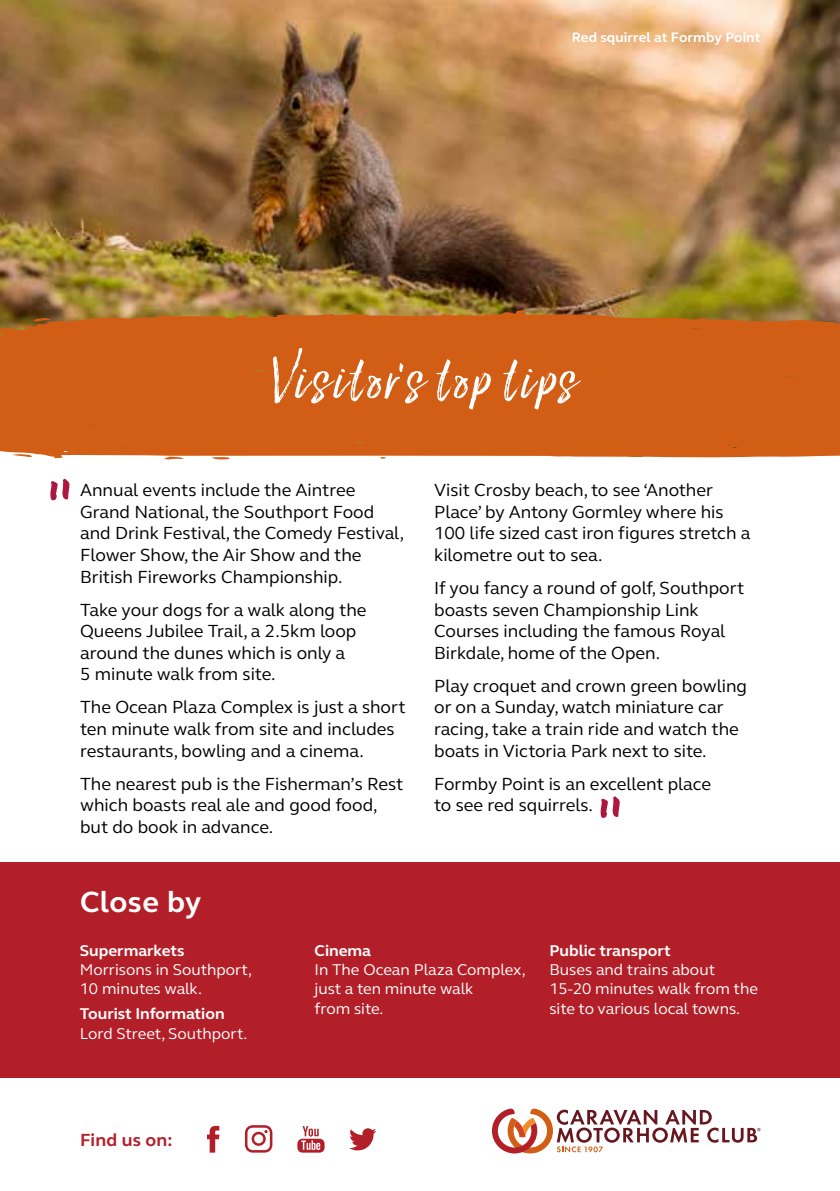
<style>
.page{position:relative;width:840px;height:1191px;background:#fff}
.page>*{position:absolute;margin:0;border:0;box-sizing:border-box;transform-origin:0 0}
.t1{font:160px "Lucky Fellas Win";color:#ad163f}
.t2{font:68px "Lucky Fellas Win";letter-spacing:.045em;color:#fff}
.t3{font:700 30px "FS Elliot";letter-spacing:.01em;color:#fff}
.t4{font:18px/21.6px "FS Elliot";color:#000}
.t5{font:700 18px "FS Elliot";letter-spacing:.01em;color:#b31f29}
.t6{font:16px/19.2px "FS Elliot";color:#fff}
.t7{font:700 16px "FS Elliot";color:#fff}
.t8{font:700 14px "FS Elliot";color:#fff}
</style>
<div class="page">
<img style="left:0;top:0;width:839px;height:310px">
<div style="left:0;top:862px;width:839px;height:215px;background:#b31f29"></div>
<svg style="left:492px;top:1108px;width:268px;height:45px"></svg>
<svg style="left:349px;top:1128px;width:27px;height:22px"></svg>
<svg style="left:207px;top:1125px;width:12px;height:27px"></svg>
<svg style="left:245px;top:1125px;width:27px;height:27px"></svg>
<svg style="left:297px;top:1126px;width:27px;height:26px"></svg>
<svg style="left:212px;top:458px;width:18px;height:2px"></svg>
<svg style="left:164px;top:458px;width:19px;height:2px"></svg>
<svg style="left:0;top:310px;width:839px;height:148px;background:#cf6119"></svg>
<svg style="left:15px;top:318px;width:36px;height:8px"></svg>
<p class="t8" style="left:571px;top:28px;width:190px">Red squirrel at Formby Point</p>
<h2 class="t2" style="left:265px;top:336px;width:310px">Visitor’s top tips</h2>
<h1 class="t1" style="left:45px;top:431px;width:33px">“</h1>
<p class="t4" style="left:80px;top:479px;width:325px">Annual events include the Aintree Grand National, the Southport Food and Drink Festival, the Comedy Festival, Flower Show, the Air Show and the British Fireworks Championship.</p>
<p class="t4" style="left:80px;top:598px;width:288px">Take your dogs for a walk along the<br>Queens Jubilee Trail, a 2.5km loop around the dunes which is only a<br>5 minute walk from site.</p>
<p class="t4" style="left:80px;top:696px;width:327px">The Ocean Plaza Complex is just a short ten minute walk from site and includes restaurants, bowling and a cinema.</p>
<p class="t4" style="left:80px;top:772px;width:324px">The nearest pub is the Fisherman’s Rest which boasts real ale and good food, but do book in advance.</p>
<p class="t4" style="left:434px;top:479px;width:318px">Visit Crosby beach, to see ‘Another Place’ by Antony Gormley where his 100 life sized cast iron figures stretch a kilometre out to sea.</p>
<p class="t4" style="left:434px;top:576px;width:311px">If you fancy a round of golf, Southport boasts seven Championship Link Courses including the famous Royal Birkdale, home of the Open.</p>
<p class="t4" style="left:434px;top:674px;width:314px">Play croquet and crown green bowling or on a Sunday, watch miniature car racing, take a train ride and watch the boats in Victoria Park next to site.</p>
<p class="t4" style="left:434px;top:772px;width:278px">Formby Point is an excellent place to see red squirrels.</p>
<h1 class="t1" style="left:595px;top:748px;width:33px">”</h1>
<h3 class="t3" style="left:80px;top:881px;width:123px">Close by</h3>
<p class="t7" style="left:80px;top:940px;width:106px">Supermarkets</p>
<p class="t6" style="left:80px;top:959px;width:174px">Morrisons in Southport,<br>10 minutes walk.</p>
<p class="t7" style="left:80px;top:1003px;width:146px">Tourist Information</p>
<p class="t6" style="left:80px;top:1023px;width:169px">Lord Street, Southport.</p>
<p class="t7" style="left:314px;top:940px;width:58px">Cinema</p>
<p class="t6" style="left:314px;top:959px;width:212px">In The Ocean Plaza Complex, just a ten minute walk<br>from site.</p>
<p class="t7" style="left:549px;top:940px;width:123px">Public transport</p>
<p class="t6" style="left:549px;top:959px;width:210px">Buses and trains about<br>15-20 minutes walk from the site to various local towns.</p>
<p class="t5" style="left:80px;top:1128px;width:94px">Find us on:</p>
</div>
